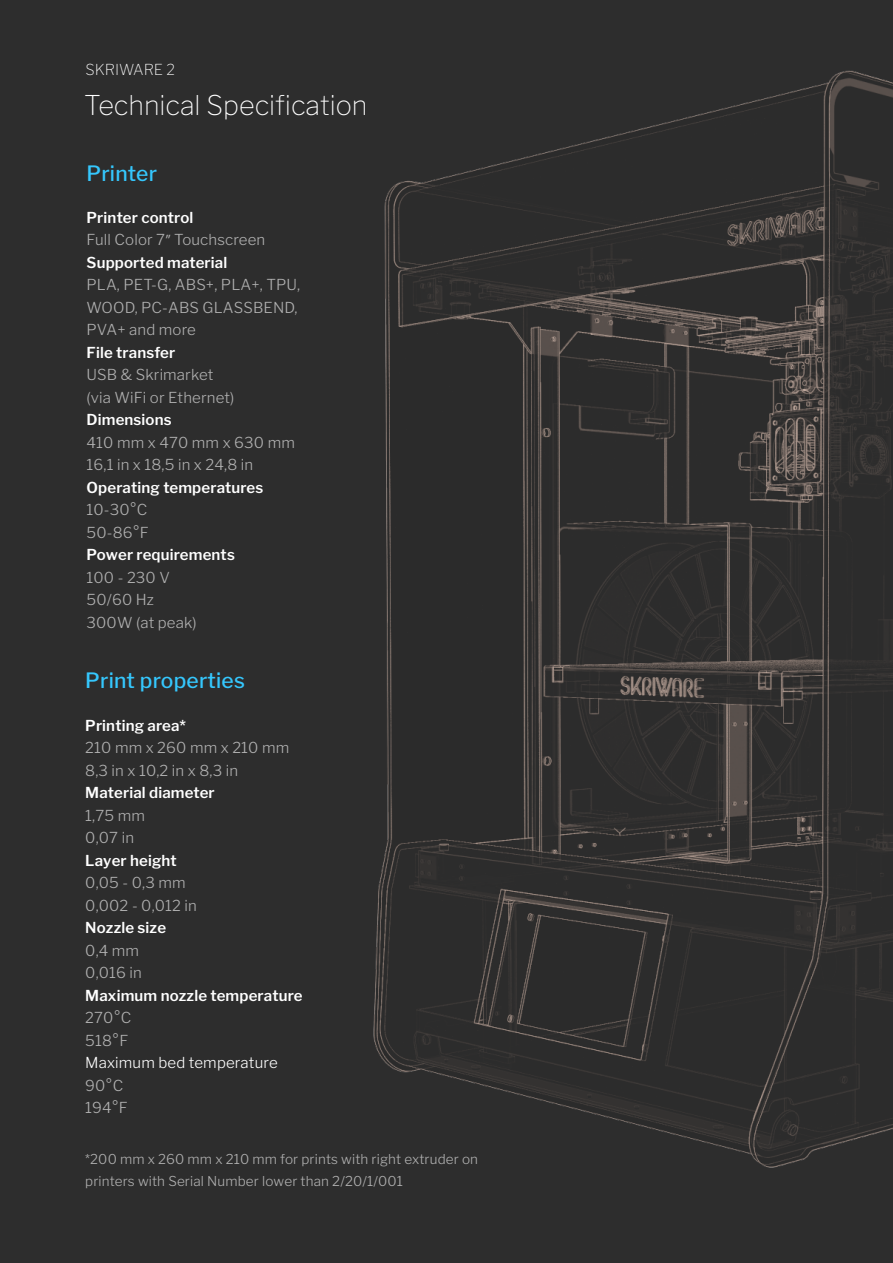
<style>
.page{position:relative;width:893px;height:1263px;background:#fff}
.page>*{position:absolute;margin:0;border:0;box-sizing:border-box;transform-origin:0 0}
.t1{font:100 27px "Libre Franklin";color:#fff}
.t2{font:500 21px "Libre Franklin";letter-spacing:.01em;color:#35c7fd}
.t3{font:300 15px/22.5px "Libre Franklin";letter-spacing:.01em;color:#b1b1b1}
.t4{font:600 15px/22.5px "Libre Franklin";letter-spacing:.01em;color:#fff}
.t5{font:300 15px "Libre Franklin";letter-spacing:.01em;color:#fff}
.t6{font:100 15px "Libre Franklin";color:#fff}
.t7{font:300 13.5px/22.5px "Libre Franklin";letter-spacing:.01em;color:#b1b1b1}
.s1{font-weight:300;color:#b1b1b1}
.s2{font-family:"Myriad Pro";font-weight:400;color:#b1b1b1}
</style>
<div class="page">
<div style="left:0;top:1px;width:893px;height:1262px;background:#2d2d2d"></div>
<img style="left:373px;top:70px;width:519px;height:1098px">
<p class="t6" style="left:86px;top:60px;width:91px">SKRIWARE 2</p>
<h1 class="t1" style="left:84px;top:89px;width:285px">Technical Specification</h1>
<h2 class="t2" style="left:87px;top:160px;width:72px">Printer</h2>
<p class="t4" style="left:87px;top:206px;width:180px">Printer control<br><span class="s1">Full Color 7</span><span class="s2">”</span> <span class="s1">Touchscreen<br></span>Supported material</p>
<p class="t3" style="left:87px;top:273px;width:215px">PLA, PET-G, ABS+, PLA+, TPU,<br>WOOD, PC-ABS GLASSBEND,<br>PVA+ and more</p>
<p class="t4" style="left:87px;top:341px;width:90px">File transfer</p>
<p class="t3" style="left:87px;top:363px;width:149px">USB &amp; Skrimarket (via WiFi or Ethernet)</p>
<p class="t4" style="left:87px;top:408px;width:87px">Dimensions</p>
<p class="t3" style="left:87px;top:431px;width:210px">410 mm x 470 mm x 630 mm<br>16,1 in x 18,5 in x 24,8 in</p>
<p class="t4" style="left:87px;top:476px;width:178px">Operating temperatures</p>
<p class="t3" style="left:87px;top:498px;width:64px">10-30°C<br>50-86°F</p>
<p class="t4" style="left:87px;top:543px;width:150px">Power requirements</p>
<p class="t3" style="left:87px;top:566px;width:112px">100 - 230 V<br>50/60 Hz<br>300W (at peak)</p>
<h2 class="t2" style="left:85px;top:668px;width:161px">Print properties</h2>
<p class="t4" style="left:85px;top:714px;width:102px">Printing area*</p>
<p class="t3" style="left:85px;top:736px;width:206px">210 mm x 260 mm x 210 mm<br>8,3 in x 10,2 in x 8,3 in</p>
<p class="t4" style="left:85px;top:781px;width:131px">Material diameter</p>
<p class="t3" style="left:85px;top:804px;width:61px">1,75 mm<br>0,07 in</p>
<p class="t4" style="left:85px;top:849px;width:93px">Layer height</p>
<p class="t3" style="left:85px;top:871px;width:113px">0,05 - 0,3 mm<br>0,002 - 0,012 in</p>
<p class="t4" style="left:85px;top:916px;width:82px">Nozzle size</p>
<p class="t3" style="left:85px;top:939px;width:58px">0,4 mm<br>0,016 in</p>
<p class="t4" style="left:85px;top:984px;width:219px">Maximum nozzle temperature</p>
<p class="t3" style="left:85px;top:1006px;width:48px">270°C<br>518°F</p>
<p class="t5" style="left:85px;top:1054px;width:194px">Maximum bed temperature</p>
<p class="t3" style="left:85px;top:1074px;width:44px">90°C<br>194°F</p>
<p class="t7" style="left:85px;top:1148px;width:394px">*200 mm x 260 mm x 210 mm for prints with right extruder on printers with Serial Number lower than 2/20/1/001</p>
</div>
